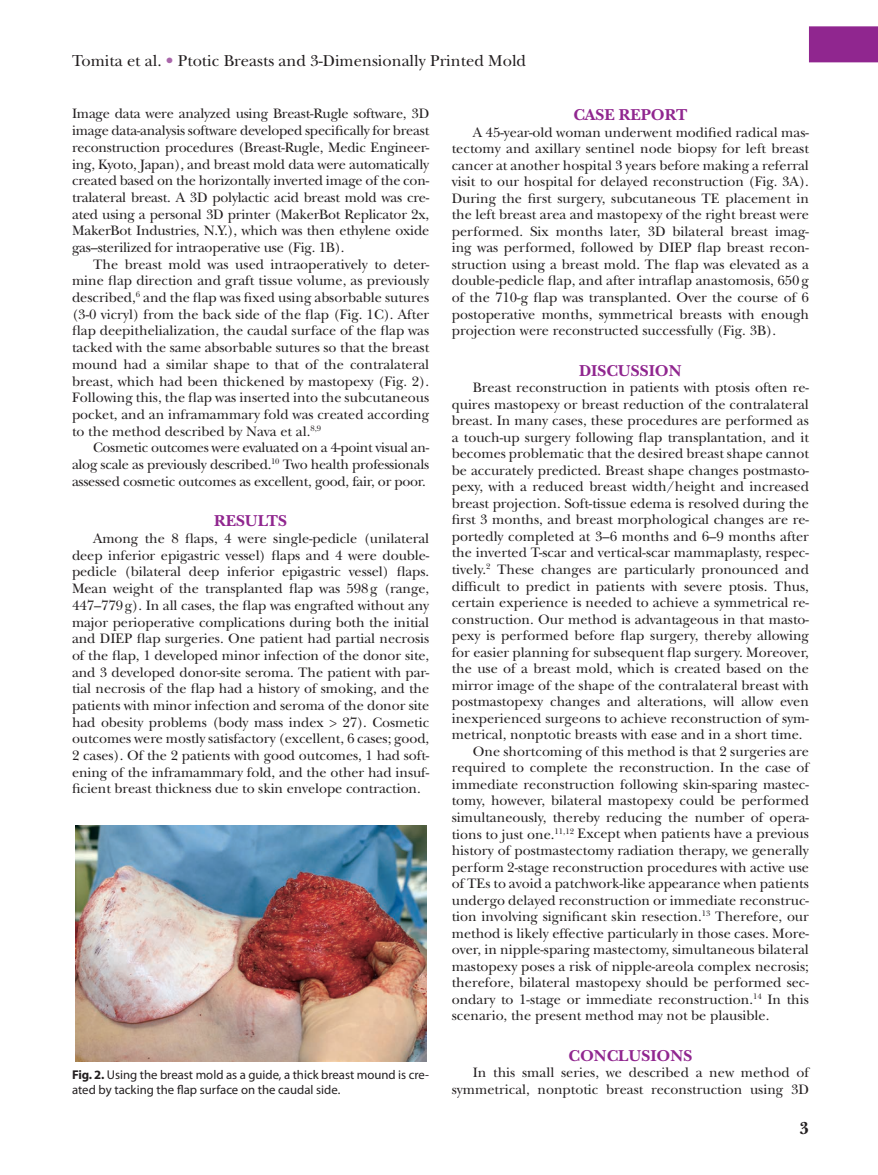
<style>
.page{position:relative;width:878px;height:1175px;background:#fff}
.page>*{position:absolute;margin:0;border:0;box-sizing:border-box;transform-origin:0 0}
.t1{font:700 18px "New Baskerville";color:#231f20}
.t2{font:16.5px "New Baskerville";color:#231f20}
.t3{font:700 16.5px "New Baskerville";color:#90268f}
.t4{font:14.25px/16.6px "New Baskerville";color:#231f20;text-align:justify}
.t5{font:12.75px/15px "Myriad Pro";color:#231f20}
.s1{color:#a966aa}
.s2{font-weight:700}
</style>
<div class="page">
<div style="left:808px;top:26px;width:70px;height:36px;background:#90268f"></div>
<img style="left:75px;top:826px;width:351px;height:235px">
<p class="t2" style="left:72px;top:51px;width:455px">Tomita et al. <span class="s1">•</span> Ptotic Breasts and 3-Dimensionally Printed Mold</p>
<p class="t4" style="left:72px;top:106px;width:359px">Image data were analyzed using Breast-Rugle software, 3D image data-analysis software developed specifically for breast reconstruction procedures (Breast-Rugle, Medic Engineer&shy;ing, Kyoto, Japan), and breast mold data were automatically created based on the horizontally inverted image of the con&shy;tralateral breast. A 3D polylactic acid breast mold was cre&shy;ated using a personal 3D printer (MakerBot Replicator 2x, MakerBot Industries, N.Y.), which was then ethylene oxide gas–sterilized for intraoperative use (Fig. 1B).</p>
<p class="t4" style="left:72px;top:256px;width:359px;text-indent:21px">The breast mold was used intraoperatively to deter&shy;mine flap direction and graft tissue volume, as previously described,<sup>6</sup> and the flap was fixed using absorbable sutures (3-0 vicryl) from the back side of the flap (Fig. 1C). After flap deepithelialization, the caudal surface of the flap was tacked with the same absorbable sutures so that the breast mound had a similar shape to that of the contralateral breast, which had been thickened by mastopexy (Fig. 2).<br>Following this, the flap was inserted into the subcutaneous pocket, and an inframammary fold was created according to the method described by Nava et al.<sup>8,9</sup></p>
<p class="t4" style="left:72px;top:439px;width:358px;text-indent:21px">Cosmetic outcomes were evaluated on a 4-point visual an&shy;alog scale as previously described.<sup>10</sup> Two health professionals assessed cosmetic outcomes as excellent, good, fair, or poor.</p>
<p class="t3" style="left:214px;top:511px;width:74px">RESULTS</p>
<p class="t4" style="left:72px;top:530px;width:359px;text-indent:21px">Among the 8 flaps, 4 were single-pedicle (unilateral deep inferior epigastric vessel) flaps and 4 were double&shy;pedicle (bilateral deep inferior epigastric vessel) flaps.<br>Mean weight of the transplanted flap was 598g (range, 447–779g). In all cases, the flap was engrafted without any major perioperative complications during both the initial and DIEP flap surgeries. One patient had partial necrosis of the flap, 1 developed minor infection of the donor site, and 3 developed donor-site seroma. The patient with par&shy;tial necrosis of the flap had a history of smoking, and the patients with minor infection and seroma of the donor site had obesity problems (body mass index &gt; 27). Cosmetic outcomes were mostly satisfactory (excellent, 6 cases; good, 2 cases). Of the 2 patients with good outcomes, 1 had soft&shy;ening of the inframammary fold, and the other had insuf&shy;ficient breast thickness due to skin envelope contraction.</p>
<p class="t5" style="left:72px;top:1067px;width:358px"><span class="s2">Fig. 2.</span> Using the breast mold as a guide, a thick breast mound is cre&shy;ated by tacking the flap surface on the caudal side.</p>
<p class="t3" style="left:573px;top:105px;width:115px">CASE REPORT</p>
<p class="t4" style="left:451px;top:124px;width:359px;text-indent:21px">A 45-year-old woman underwent modified radical mas&shy;tectomy and axillary sentinel node biopsy for left breast cancer at another hospital 3 years before making a referral visit to our hospital for delayed reconstruction (Fig. 3A).<br>During the first surgery, subcutaneous TE placement in the left breast area and mastopexy of the right breast were performed. Six months later, 3D bilateral breast imag&shy;ing was performed, followed by DIEP flap breast recon&shy;struction using a breast mold. The flap was elevated as a double-pedicle flap, and after intraflap anastomosis, 650g of the 710-g flap was transplanted. Over the course of 6 postoperative months, symmetrical breasts with enough projection were reconstructed successfully (Fig. 3B).</p>
<p class="t3" style="left:579px;top:360px;width:104px">DISCUSSION</p>
<p class="t4" style="left:472px;top:379px;width:338px">Breast reconstruction in patients with ptosis often re-</p>
<p class="t4" style="left:451px;top:396px;width:358px">quires mastopexy or breast reduction of the contralateral</p>
<p class="t4" style="left:451px;top:412px;width:359px">breast. In many cases, these procedures are performed as</p>
<p class="t4" style="left:451px;top:429px;width:359px">a touch-up surgery following flap transplantation, and it</p>
<p class="t4" style="left:451px;top:445px;width:358px">becomes problematic that the desired breast shape cannot</p>
<p class="t4" style="left:451px;top:462px;width:359px">be accurately predicted. Breast shape changes postmasto-</p>
<p class="t4" style="left:451px;top:478px;width:359px">pexy, with a reduced breast width/height and increased</p>
<p class="t4" style="left:451px;top:495px;width:358px">breast projection. Soft-tissue edema is resolved during the</p>
<p class="t4" style="left:451px;top:511px;width:359px">first 3 months, and breast morphological changes are re-</p>
<p class="t4" style="left:451px;top:528px;width:359px">portedly completed at 3–6 months and 6–9 months after</p>
<p class="t4" style="left:451px;top:544px;width:359px">the inverted T-scar and vertical-scar mammaplasty, respec-</p>
<p class="t4" style="left:451px;top:561px;width:358px">tively.<sup>2</sup> These changes are particularly pronounced and</p>
<p class="t4" style="left:452px;top:577px;width:359px">difficult to predict in patients with severe ptosis. Thus,</p>
<p class="t4" style="left:452px;top:594px;width:359px">certain experience is needed to achieve a symmetrical re-</p>
<p class="t4" style="left:452px;top:610px;width:359px">construction. Our method is advantageous in that masto-</p>
<p class="t4" style="left:452px;top:627px;width:359px">pexy is performed before flap surgery, thereby allowing</p>
<p class="t4" style="left:452px;top:644px;width:358px">for easier planning for subsequent flap surgery. Moreover,</p>
<p class="t4" style="left:452px;top:660px;width:359px">the use of a breast mold, which is created based on the</p>
<p class="t4" style="left:452px;top:677px;width:359px">mirror image of the shape of the contralateral breast with</p>
<p class="t4" style="left:452px;top:693px;width:359px">postmastopexy changes and alterations, will allow even</p>
<p class="t4" style="left:452px;top:710px;width:359px">inexperienced surgeons to achieve reconstruction of sym-</p>
<p class="t4" style="left:452px;top:726px;width:352px">metrical, nonptotic breasts with ease and in a short time.</p>
<p class="t4" style="left:473px;top:743px;width:338px">One shortcoming of this method is that 2 surgeries are</p>
<p class="t4" style="left:452px;top:759px;width:359px">required to complete the reconstruction. In the case of</p>
<p class="t4" style="left:452px;top:776px;width:359px">immediate reconstruction following skin-sparing mastec-</p>
<p class="t4" style="left:452px;top:792px;width:359px">tomy, however, bilateral mastopexy could be performed</p>
<p class="t4" style="left:452px;top:809px;width:359px">simultaneously, thereby reducing the number of opera-</p>
<p class="t4" style="left:452px;top:825px;width:359px">tions to just one.<sup>11,12</sup> Except when patients have a previous</p>
<p class="t4" style="left:451px;top:842px;width:359px">history of postmastectomy radiation therapy, we generally</p>
<p class="t4" style="left:451px;top:858px;width:359px">perform 2-stage reconstruction procedures with active use</p>
<p class="t4" style="left:451px;top:875px;width:358px">of TEs to avoid a patchwork-like appearance when patients</p>
<p class="t4" style="left:451px;top:891px;width:359px">undergo delayed reconstruction or immediate reconstruc-</p>
<p class="t4" style="left:451px;top:908px;width:359px">tion involving significant skin resection.<sup>13</sup> Therefore, our</p>
<p class="t4" style="left:452px;top:924px;width:359px">method is likely effective particularly in those cases. More-</p>
<p class="t4" style="left:452px;top:941px;width:358px">over, in nipple-sparing mastectomy, simultaneous bilateral</p>
<p class="t4" style="left:452px;top:958px;width:359px">mastopexy poses a risk of nipple-areola complex necrosis;</p>
<p class="t4" style="left:452px;top:974px;width:358px">therefore, bilateral mastopexy should be performed sec-</p>
<p class="t4" style="left:452px;top:991px;width:358px">ondary to 1-stage or immediate reconstruction.<sup>14</sup> In this</p>
<p class="t4" style="left:452px;top:1007px;width:319px">scenario, the present method may not be plausible.</p>
<p class="t3" style="left:568px;top:1045px;width:125px">CONCLUSIONS</p>
<p class="t4" style="left:451px;top:1064px;width:359px;text-align:right">In this small series, we described a new method of symmetrical, nonptotic breast reconstruction using 3D</p>
<p class="t1" style="left:799px;top:1118px;width:11px">3</p>
</div>
